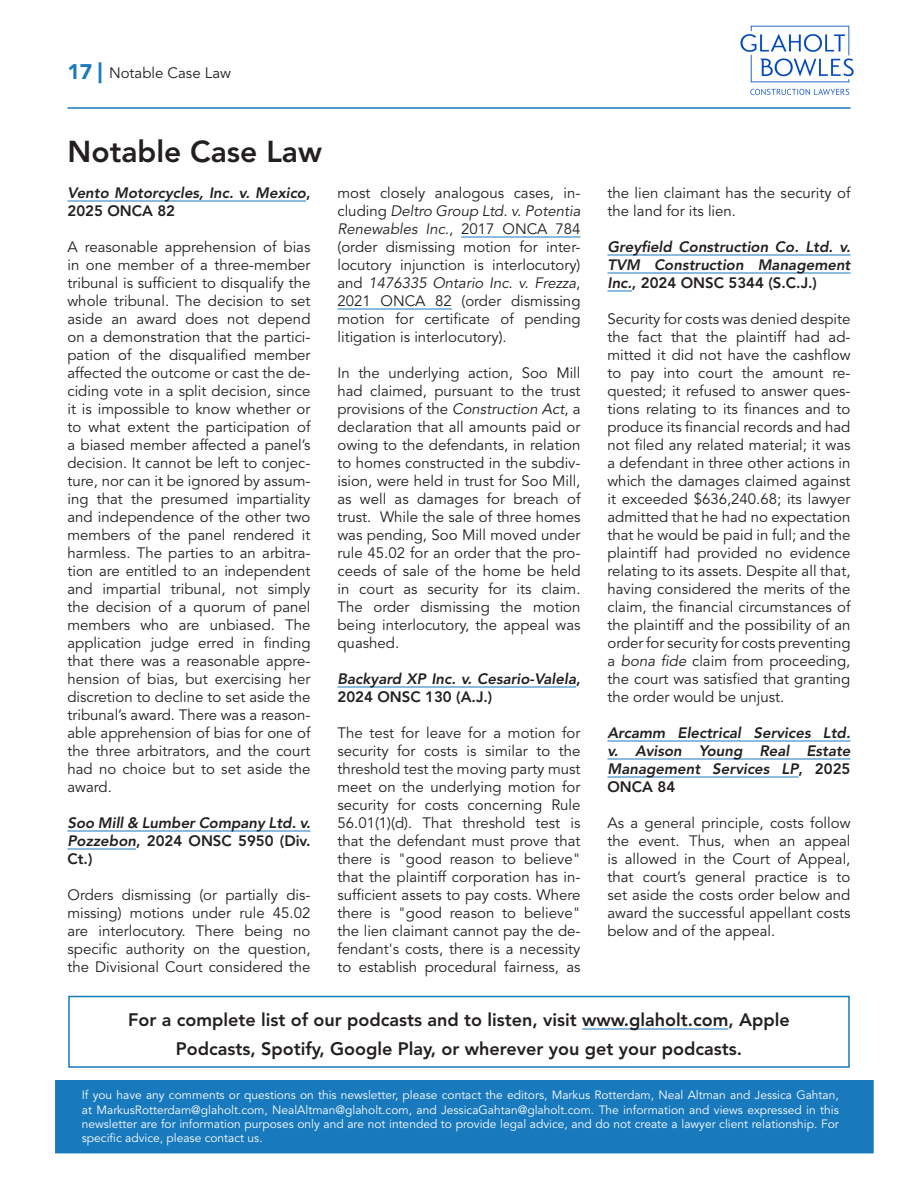
<style>
.page{position:relative;width:918px;height:1188px;background:#fff}
.page>*{position:absolute;margin:0;border:0;box-sizing:border-box;transform-origin:0 0}
.t1{font:800 30px "Avenir LT Std";color:#231f20}
.Subtitle{font:800 18px/28.5px "Avenir LT Std";color:#231f20;text-align:center}
.Normal__paragraph{font:15px/18px "Avenir LT Std";color:#231f20;text-align:justify}
.Normal__paragraph-2{font:italic 800 15px/18px "Avenir LT Std";color:#231f20}
.End_note{font:12px/14.4px "Avenir LT Std";color:#fff;text-align:justify}
.s1{font-weight:900;font-size:21px;color:#1879bd}
.s2{font-style:normal}
.s3{font-style:italic}
</style>
<div class="page">
<hr style="left:68px;top:107px;width:782px;height:2px;background:#1879bd">
<div style="left:55px;top:1080px;width:819px;height:73px;background:#1879bd"></div>
<img style="left:740px;top:25px;width:114px;height:70px">
<hr style="left:68px;top:201px;width:238px;height:1px;background:#1879bd">
<hr style="left:68px;top:831px;width:242px;height:1px;background:#1879bd">
<hr style="left:68px;top:849px;width:68px;height:1px;background:#1879bd">
<hr style="left:461px;top:237px;width:119px;height:1px;background:#1879bd">
<hr style="left:338px;top:309px;width:114px;height:1px;background:#1879bd">
<hr style="left:338px;top:687px;width:238px;height:1px;background:#1879bd">
<hr style="left:608px;top:255px;width:242px;height:1px;background:#1879bd">
<hr style="left:608px;top:273px;width:242px;height:1px;background:#1879bd">
<svg style="left:608px;top:291px;width:24px;height:1px"></svg>
<hr style="left:608px;top:741px;width:242px;height:1px;background:#1879bd">
<hr style="left:608px;top:759px;width:242px;height:1px;background:#1879bd">
<hr style="left:608px;top:777px;width:191px;height:1px;background:#1879bd">
<div style="left:68px;top:996px;width:782px;height:72px;border:2px solid #1879bd"></div>
<hr style="left:582px;top:1029px;width:146px;height:1px;background:#1879bd">
<p class="Normal__paragraph" style="left:68px;top:64px;width:165px"><span class="s1">17 |</span> Notable Case Law</p>
<p class="t1" style="left:68px;top:134px;width:256px">Notable Case Law</p>
<p class="Normal__paragraph-2" style="left:68px;top:184px;width:245px">Vento Motorcycles, Inc. v. Mexico<span class="s2">,<br>2025 ONCA 82</span></p>
<p class="Normal__paragraph" style="left:68px;top:238px;width:245px">A reasonable apprehension of bias in one member of a three-member tribunal is sufficient to disqualify the whole tribunal. The decision to set aside an award does not depend on a demonstration that the partici&shy;pation of the disqualified member affected the outcome or cast the de&shy;ciding vote in a split decision, since it is impossible to know whether or to what extent the participation of a biased member affected a panel’s decision. It cannot be left to conjec&shy;ture, nor can it be ignored by assum&shy;ing that the presumed impartiality and independence of the other two members of the panel rendered it harmless. The parties to an arbitra&shy;tion are entitled to an independent and impartial tribunal, not simply the decision of a quorum of panel members who are unbiased. The application judge erred in finding that there was a reasonable appre&shy;hension of bias, but exercising her discretion to decline to set aside the tribunal’s award. There was a reason&shy;able apprehension of bias for one of the three arbitrators, and the court had no choice but to set aside the award.</p>
<p class="Normal__paragraph-2" style="left:68px;top:814px;width:245px">Soo Mill &amp; Lumber Company Ltd. v.<br>Pozzebon<span class="s2">, 2024 ONSC 5950 (Div.<br>Ct.)</span></p>
<p class="Normal__paragraph" style="left:68px;top:886px;width:245px">Orders dismissing (or partially dis&shy;missing) motions under rule 45.02 are interlocutory. There being no specific authority on the question, the Divisional Court considered the</p>
<p class="Normal__paragraph" style="left:338px;top:184px;width:245px">most closely analogous cases, in&shy;cluding <span class="s3">Deltro Group Ltd. v. Potentia Renewables Inc.</span>, 2017 ONCA 784 (order dismissing motion for inter&shy;locutory injunction is interlocutory) and <span class="s3">1476335 Ontario Inc. v. Frezza</span>, 2021 ONCA 82 (order dismissing motion for certificate of pending litigation is interlocutory).</p>
<p class="Normal__paragraph" style="left:338px;top:364px;width:245px">In the underlying action, Soo Mill had claimed, pursuant to the trust provisions of the <span class="s3">Construction Act</span>, a declaration that all amounts paid or owing to the defendants, in relation to homes constructed in the subdiv&shy;ision, were held in trust for Soo Mill, as well as damages for breach of trust. While the sale of three homes was pending, Soo Mill moved under rule 45.02 for an order that the pro&shy;ceeds of sale of the home be held in court as security for its claim.<br>The order dismissing the motion being interlocutory, the appeal was quashed.</p>
<p class="Normal__paragraph-2" style="left:338px;top:670px;width:245px">Backyard XP Inc. v. Cesario-Valela<span class="s2">,<br>2024 ONSC 130 (A.J.)</span></p>
<p class="Normal__paragraph" style="left:338px;top:724px;width:245px">The test for leave for a motion for security for costs is similar to the threshold test the moving party must meet on the underlying motion for security for costs concerning Rule 56.01(1)(d). That threshold test is that the defendant must prove that there is "good reason to believe" that the plaintiff corporation has in&shy;sufficient assets to pay costs. Where there is "good reason to believe" the lien claimant cannot pay the de&shy;fendant's costs, there is a necessity to establish procedural fairness, as</p>
<p class="Normal__paragraph" style="left:608px;top:184px;width:244px">the lien claimant has the security of the land for its lien.</p>
<p class="Normal__paragraph-2" style="left:608px;top:238px;width:244px;text-align:justify">Greyfield Construction Co. Ltd. v.<br>TVM Construction Management Inc.<span class="s2">, 2024 ONSC 5344 (S.C.J.)</span></p>
<p class="Normal__paragraph" style="left:608px;top:310px;width:245px">Security for costs was denied despite the fact that the plaintiff had ad&shy;mitted it did not have the cashflow to pay into court the amount re&shy;quested; it refused to answer ques&shy;tions relating to its finances and to produce its financial records and had not filed any related material; it was a defendant in three other actions in which the damages claimed against it exceeded $636,240.68; its lawyer admitted that he had no expectation that he would be paid in full; and the plaintiff had provided no evidence relating to its assets. Despite all that, having considered the merits of the claim, the financial circumstances of the plaintiff and the possibility of an order for security for costs preventing a <span class="s3">bona fide</span> claim from proceeding, the court was satisfied that granting the order would be unjust.</p>
<p class="Normal__paragraph-2" style="left:607px;top:724px;width:245px;text-align:justify">Arcamm Electrical Services Ltd. v. Avison Young Real Estate Management Services LP<span class="s2">, 2025<br>ONCA 84</span></p>
<p class="Normal__paragraph" style="left:607px;top:814px;width:244px">As a general principle, costs follow the event. Thus, when an appeal is allowed in the Court of Appeal, that court’s general practice is to set aside the costs order below and award the successful appellant costs below and of the appeal.</p>
<p class="Subtitle" style="left:128px;top:1006px;width:663px">For a complete list of our podcasts and to listen, visit www.glaholt.com, Apple<br>Podcasts, Spotify, Google Play, or wherever you get your podcasts.</p>
<p class="End_note" style="left:82px;top:1088px;width:759px">If you have any comments or questions on this newsletter, please contact the editors, Markus Rotterdam, Neal Altman and Jessica Gahtan, at MarkusRotterdam@glaholt.com, NealAltman@glaholt.com, and JessicaGahtan@glaholt.com. The information and views expressed in this newsletter are for information purposes only and are not intended to provide legal advice, and do not create a lawyer client relationship. For specific advice, please contact us.</p>
</div>
